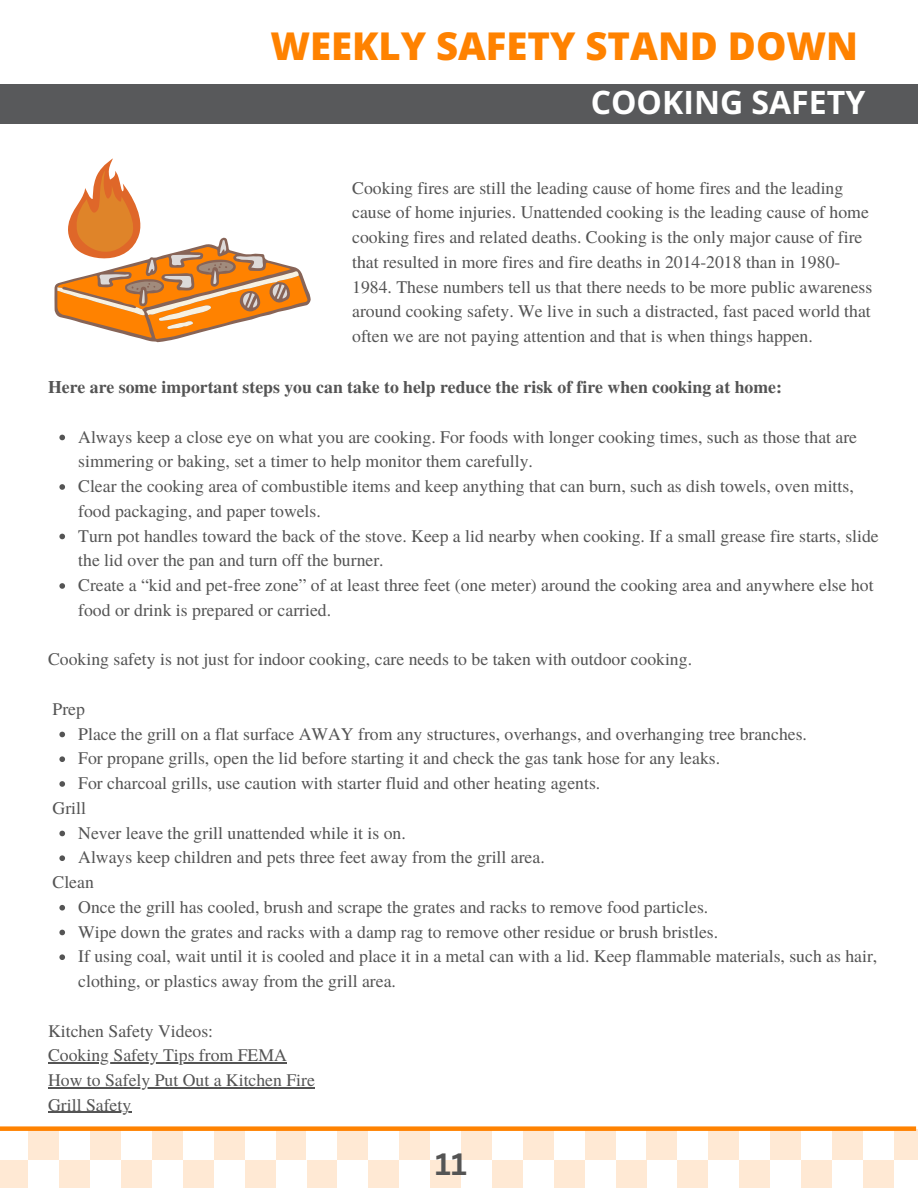
<style>
.page{position:relative;width:918px;height:1188px;background:#fff}
.page>*{position:absolute;margin:0;border:0;box-sizing:border-box;transform-origin:0 0}
.t1{font:800 38.25px "Open Sans";color:#ff8200}
.t2{font:700 32.1px "Open Sans";color:#fff}
.t3{font:700 30px "Canva Sans";color:#545454}
.t4{font:17.7px/24.8px "Te X Gyre Termes";color:#545454}
.t5{font:700 17.7px "Te X Gyre Termes";color:#545454}
</style>
<div class="page">
<div style="left:0;top:84px;width:918px;height:40px;background:#58595b"></div>
<div style="left:461px;top:1129px;width:31px;height:31px;background:#ffe9d4"></div>
<div style="left:523px;top:1129px;width:31px;height:31px;background:#ffe9d4"></div>
<div style="left:585px;top:1129px;width:31px;height:31px;background:#ffe9d4"></div>
<div style="left:646px;top:1129px;width:31px;height:31px;background:#ffe9d4"></div>
<div style="left:616px;top:1160px;width:30px;height:28px;background:#ffe9d4"></div>
<div style="left:554px;top:1160px;width:31px;height:28px;background:#ffe9d4"></div>
<div style="left:492px;top:1160px;width:31px;height:28px;background:#ffe9d4"></div>
<div style="left:430px;top:1160px;width:31px;height:28px;background:#ffe9d4"></div>
<div style="left:708px;top:1129px;width:31px;height:31px;background:#ffe9d4"></div>
<div style="left:770px;top:1129px;width:31px;height:31px;background:#ffe9d4"></div>
<div style="left:832px;top:1129px;width:31px;height:31px;background:#ffe9d4"></div>
<div style="left:894px;top:1129px;width:24px;height:31px;background:#ffe9d4"></div>
<div style="left:863px;top:1160px;width:31px;height:28px;background:#ffe9d4"></div>
<div style="left:801px;top:1160px;width:31px;height:28px;background:#ffe9d4"></div>
<div style="left:739px;top:1160px;width:31px;height:28px;background:#ffe9d4"></div>
<div style="left:677px;top:1160px;width:31px;height:28px;background:#ffe9d4"></div>
<div style="left:214px;top:1129px;width:31px;height:31px;background:#ffe9d4"></div>
<div style="left:276px;top:1129px;width:31px;height:31px;background:#ffe9d4"></div>
<div style="left:337px;top:1129px;width:31px;height:31px;background:#ffe9d4"></div>
<div style="left:399px;top:1129px;width:31px;height:31px;background:#ffe9d4"></div>
<div style="left:368px;top:1160px;width:31px;height:28px;background:#ffe9d4"></div>
<div style="left:307px;top:1160px;width:30px;height:28px;background:#ffe9d4"></div>
<div style="left:245px;top:1160px;width:31px;height:28px;background:#ffe9d4"></div>
<div style="left:183px;top:1160px;width:31px;height:28px;background:#ffe9d4"></div>
<div style="left:28px;top:1129px;width:31px;height:31px;background:#ffe9d4"></div>
<div style="left:90px;top:1129px;width:31px;height:31px;background:#ffe9d4"></div>
<div style="left:152px;top:1129px;width:31px;height:31px;background:#ffe9d4"></div>
<div style="left:121px;top:1160px;width:31px;height:28px;background:#ffe9d4"></div>
<div style="left:59px;top:1160px;width:31px;height:28px;background:#ffe9d4"></div>
<div style="left:0;top:1160px;width:28px;height:28px;background:#ffe9d4"></div>
<div style="left:0;top:1126px;width:916px;height:5px;background:#ff8200"></div>
<svg style="left:59px;top:435px;width:6px;height:5px"></svg>
<svg style="left:59px;top:484px;width:6px;height:6px"></svg>
<svg style="left:59px;top:534px;width:6px;height:5px"></svg>
<svg style="left:59px;top:583px;width:6px;height:6px"></svg>
<svg style="left:59px;top:732px;width:6px;height:5px"></svg>
<svg style="left:59px;top:756px;width:6px;height:6px"></svg>
<svg style="left:59px;top:781px;width:6px;height:6px"></svg>
<svg style="left:59px;top:831px;width:6px;height:5px"></svg>
<svg style="left:59px;top:855px;width:6px;height:6px"></svg>
<svg style="left:59px;top:905px;width:6px;height:6px"></svg>
<svg style="left:59px;top:930px;width:6px;height:5px"></svg>
<svg style="left:59px;top:954px;width:6px;height:6px"></svg>
<hr style="left:48px;top:1062px;width:239px;height:2px;background:#545454">
<hr style="left:48px;top:1087px;width:267px;height:1px;background:#545454">
<hr style="left:48px;top:1112px;width:83px;height:1px;background:#545454">
<svg style="left:54px;top:158px;width:257px;height:184px"></svg>
<p class="t1" style="left:270px;top:19px;width:589px">WEEKLY SAFETY STAND DOWN</p>
<p class="t2" style="left:591px;top:79px;width:276px">COOKING SAFETY</p>
<p class="t4" style="left:352px;top:174px;width:522px">Cooking fires are still the leading cause of home fires and the leading cause of home injuries. Unattended cooking is the leading cause of home cooking fires and related deaths. Cooking is the only major cause of fire that resulted in more fires and fire deaths in 2014-2018 than in 1980- 1984. These numbers tell us that there needs to be more public awareness around cooking safety. We live in such a distracted, fast paced world that often we are not paying attention and that is when things happen.</p>
<p class="t5" style="left:48px;top:373px;width:735px">Here are some important steps you can take to help reduce the risk of fire when cooking at home:</p>
<p class="t4" style="left:78px;top:423px;width:780px">Always keep a close eye on what you are cooking. For foods with longer cooking times, such as those that are simmering or baking, set a timer to help monitor them carefully.</p>
<p class="t4" style="left:78px;top:473px;width:777px">Clear the cooking area of combustible items and keep anything that can burn, such as dish towels, oven mitts, food packaging, and paper towels.</p>
<p class="t4" style="left:78px;top:522px;width:802px">Turn pot handles toward the back of the stove. Keep a lid nearby when cooking. If a small grease fire starts, slide the lid over the pan and turn off the burner.</p>
<p class="t4" style="left:78px;top:572px;width:797px">Create a “kid and pet-free zone” of at least three feet (one meter) around the cooking area and anywhere else hot food or drink is prepared or carried.</p>
<p class="t4" style="left:48px;top:646px;width:645px">Cooking safety is not just for indoor cooking, care needs to be taken with outdoor cooking.</p>
<p class="t4" style="left:53px;top:696px;width:34px">Prep</p>
<p class="t4" style="left:78px;top:720px;width:730px">Place the grill on a flat surface AWAY from any structures, overhangs, and overhanging tree branches.</p>
<p class="t4" style="left:78px;top:745px;width:643px">For propane grills, open the lid before starting it and check the gas tank hose for any leaks.</p>
<p class="t4" style="left:78px;top:770px;width:524px">For charcoal grills, use caution with starter fluid and other heating agents.</p>
<p class="t4" style="left:78px;top:819px;width:329px">Never leave the grill unattended while it is on.</p>
<p class="t4" style="left:78px;top:844px;width:468px">Always keep children and pets three feet away from the grill area.</p>
<p class="t4" style="left:78px;top:894px;width:632px">Once the grill has cooled, brush and scrape the grates and racks to remove food particles.</p>
<p class="t4" style="left:78px;top:918px;width:641px">Wipe down the grates and racks with a damp rag to remove other residue or brush bristles.</p>
<p class="t4" style="left:78px;top:943px;width:801px">If using coal, wait until it is cooled and place it in a metal can with a lid. Keep flammable materials, such as hair, clothing, or plastics away from the grill area.</p>
<p class="t4" style="left:53px;top:795px;width:35px">Grill</p>
<p class="t4" style="left:53px;top:869px;width:43px">Clean</p>
<p class="t4" style="left:48px;top:1017px;width:167px">Kitchen Safety Videos:</p>
<p class="t4" style="left:48px;top:1042px;width:240px">Cooking Safety Tips from FEMA</p>
<p class="t4" style="left:48px;top:1067px;width:268px">How to Safely Put Out a Kitchen Fire</p>
<p class="t4" style="left:48px;top:1092px;width:85px">Grill Safety</p>
<p class="t3" style="left:435px;top:1143px;width:33px">11</p>
</div>
